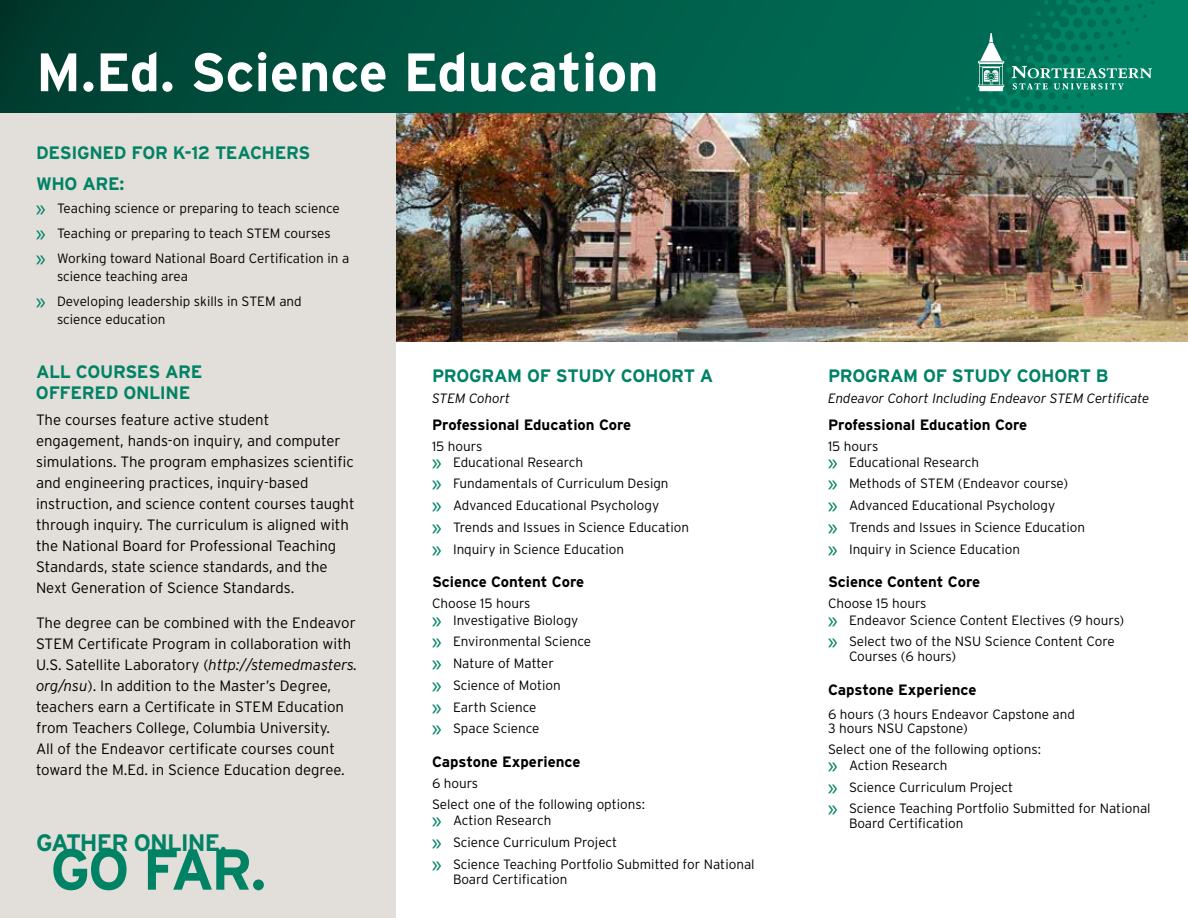
<style>
.page{position:relative;width:1188px;height:918px;background:#fff}
.page>*{position:absolute;margin:0;border:0;box-sizing:border-box;transform-origin:0 0}
.t1{font:700 57.6px "Interstate";color:#008265}
.t2{font:700 54px "Interstate";letter-spacing:-.01em;color:#fff}
.t3{font:700 23.85px "Interstate";letter-spacing:-.04em;color:#008265}
.t4{font:700 18px/30.9px "Interstate";letter-spacing:-.015em;color:#008265}
.t5{font:300 15px/21px "Interstate";color:#000}
.t6{font:700 15px "Interstate";color:#000}
.t7{font:300 13.5px/21.8px "Interstate";color:#000}
.t8{font:italic 300 13.5px "Interstate";color:#000}
.s1{font-family:"Myriad Pro";font-weight:400;font-size:24px;color:#008265}
.s2{font-style:italic}
</style>
<div class="page">
<div style="left:0;top:107px;width:396px;height:811px;background:#e2ded9"></div>
<img style="left:396px;top:112px;width:792px;height:229px">
<div style="left:0;top:0;width:1188px;height:112px;background:#008265"></div>
<svg style="left:0;top:0;width:1131px;height:112px"></svg>
<svg style="left:978px;top:33px;width:26px;height:58px"></svg>
<svg style="left:1012px;top:66px;width:140px;height:24px"></svg>
<h2 class="t2" style="left:36px;top:39px;width:624px">M.Ed. Science Education</h2>
<h3 class="t4" style="left:36px;top:137px;width:274px">designed for k-12 teachers who are:</h3>
<p class="t7" style="left:36px;top:196px;width:315px;line-height:24.8px"><span class="s1">»</span> Teaching science or preparing to teach science <span class="s1">»</span> Teaching or preparing to teach STEM courses<br><span class="s1">»</span> Working toward National Board Certification in a</p>
<p class="t7" style="left:36px;top:264px;width:267px;line-height:24.8px;text-indent:21px">science teaching area<br><span class="s1">»</span> Developing leadership skills in STEM and</p>
<p class="t7" style="left:57px;top:308px;width:110px">science education</p>
<h3 class="t4" style="left:36px;top:356px;width:102px">All courses</h3>
<h3 class="t4" style="left:165px;top:356px;width:36px">are</h3>
<h3 class="t4" style="left:36px;top:377px;width:13px">offe</h3>
<h3 class="t4" style="left:82px;top:377px;width:107px">red online</h3>
<p class="t5" style="left:36px;top:409px;width:320px">The courses feature active student engagement, hands-on inquiry, and computer simulations. The program emphasizes scientific and engineering practices, inquiry-based instruction, and science content courses taught through inquiry. The curriculum is aligned with the National Board for Professional Teaching Standards, state science standards, and the Next Generation of Science Standards.</p>
<p class="t5" style="left:36px;top:612px;width:323px">The degree can be combined with the Endeavor STEM Certificate Program in collaboration with U.S. Satellite Laboratory (<span class="s2">http://stemedmasters. org/nsu</span>). In addition to the Master’s Degree, teachers earn a Certificate in STEM Education from Teachers College, Columbia University.<br>All of the Endeavor certificate courses count toward the M.Ed. in Science Education degree.</p>
<h3 class="t3" style="left:36px;top:828px;width:192px">Gather online.</h3>
<h1 class="t1" style="left:50px;top:834px;width:218px">Go far.</h1>
<h3 class="t4" style="left:432px;top:360px;width:282px">Program of Study Cohort A</h3>
<p class="t8" style="left:432px;top:390px;width:80px">STEM Cohort</p>
<p class="t6" style="left:432px;top:415px;width:201px">Professional Education Core</p>
<p class="t7" style="left:432px;top:438px;width:153px;line-height:16px">15 hours<br><span class="s1">»</span> Educational Research</p>
<p class="t7" style="left:432px;top:473px;width:259px"><span class="s1">»</span> Fundamentals of Curriculum Design<br><span class="s1">»</span> Advanced Educational Psychology<br><span class="s1">»</span> Trends and Issues in Science Education <span class="s1">»</span> Inquiry in Science Education</p>
<p class="t6" style="left:432px;top:573px;width:154px">Science Content Core</p>
<p class="t7" style="left:432px;top:596px;width:148px;line-height:16px">Choose 15 hours<br><span class="s1">»</span> Investigative Biology</p>
<p class="t7" style="left:432px;top:631px;width:161px"><span class="s1">»</span> Environmental Science <span class="s1">»</span> Nature of Matter<br><span class="s1">»</span> Science of Motion<br><span class="s1">»</span> Earth Science<br><span class="s1">»</span> Space Science</p>
<p class="t6" style="left:432px;top:753px;width:150px">Capstone Experience</p>
<p class="t7" style="left:432px;top:773px;width:215px;line-height:21px">6 hours<br>Select one of the following options:</p>
<p class="t7" style="left:432px;top:809px;width:324px"><span class="s1">»</span> Action Research<br><span class="s1">»</span> Science Curriculum Project<br><span class="s1">»</span> Science Teaching Portfolio Submitted for National</p>
<p class="t7" style="left:453px;top:868px;width:116px">Board Certification</p>
<h3 class="t4" style="left:828px;top:360px;width:282px">Program of Study Cohort B</h3>
<p class="t8" style="left:828px;top:390px;width:323px">Endeavor Cohort Including Endeavor STEM Certificate</p>
<p class="t6" style="left:828px;top:415px;width:201px">Professional Education Core</p>
<p class="t7" style="left:828px;top:438px;width:153px;line-height:16px">15 hours<br><span class="s1">»</span> Educational Research</p>
<p class="t7" style="left:828px;top:473px;width:259px"><span class="s1">»</span> Methods of STEM (Endeavor course)<br><span class="s1">»</span> Advanced Educational Psychology<br><span class="s1">»</span> Trends and Issues in Science Education <span class="s1">»</span> Inquiry in Science Education</p>
<p class="t6" style="left:828px;top:573px;width:154px">Science Content Core</p>
<p class="t7" style="left:828px;top:596px;width:298px;line-height:16px">Choose 15 hours<br><span class="s1">»</span> Endeavor Science Content Electives (9 hours)</p>
<p class="t7" style="left:849px;top:634px;width:267px;line-height:15px;text-indent:-21px"><span class="s1">»</span> Select two of the NSU Science Content Core<br>Courses (6 hours)</p>
<p class="t6" style="left:828px;top:681px;width:150px">Capstone Experience</p>
<p class="t7" style="left:828px;top:707px;width:248px;line-height:13.8px">6 hours (3 hours Endeavor Capstone and<br>3 hours NSU Capstone)</p>
<p class="t7" style="left:828px;top:741px;width:215px;line-height:16px">Select one of the following options: <span class="s1">»</span> Action Research</p>
<p class="t7" style="left:828px;top:776px;width:324px"><span class="s1">»</span> Science Curriculum Project<br><span class="s1">»</span> Science Teaching Portfolio Submitted for National</p>
<p class="t7" style="left:849px;top:813px;width:116px">Board Certification</p>
</div>
